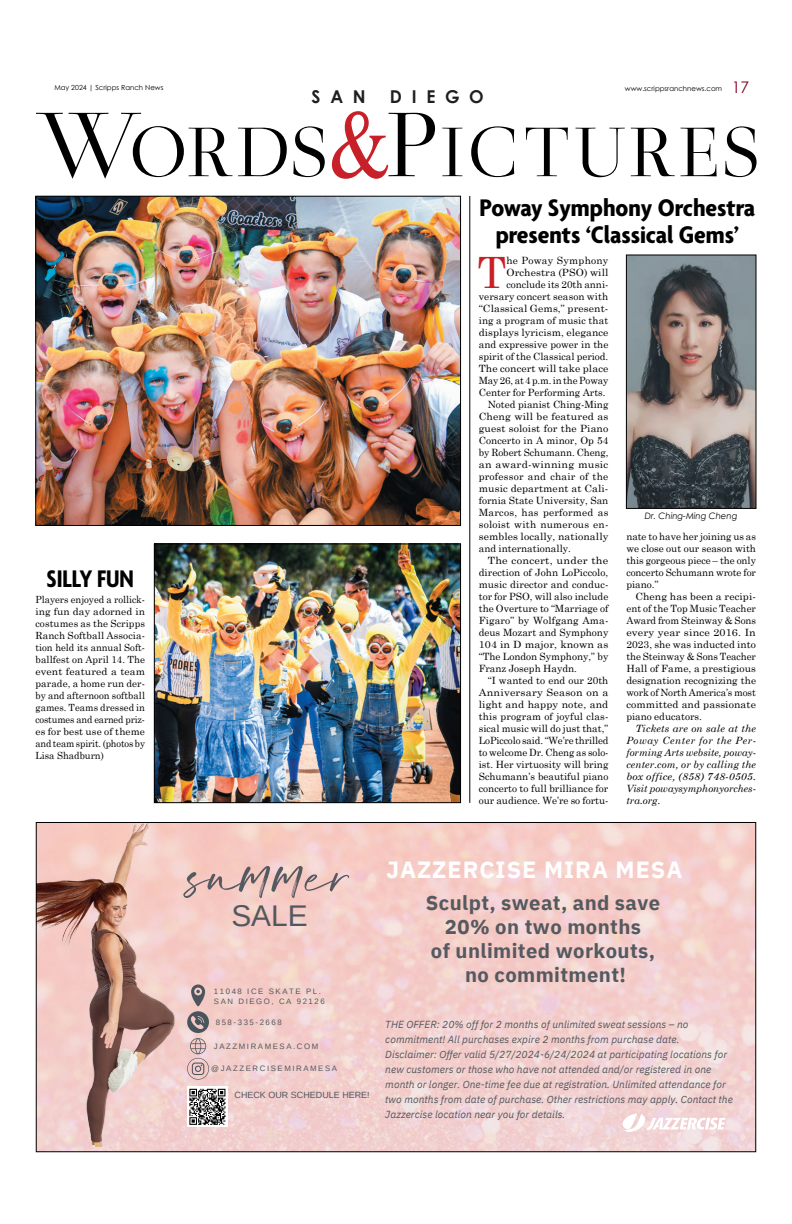
<style>
.page{position:relative;width:792px;height:1224px;background:#fff}
.page>*{position:absolute;margin:0;border:0;box-sizing:border-box;transform-origin:0 0}
.t1{font:101.9px "Houstiny Demo";color:#555961}
.t2{font:74.7px "Medio";letter-spacing:.075em;color:#000}
.First_Paragraph{font:43.2px "Century Schoolbook";color:#c82028}
.t3{font:29.9px "Arimo";color:#53585f}
.t4{font:700 condensed 26px "Agenda";color:#000;scale:1.09 1}
.t5{font:700 condensed 26px "Agenda";color:#000;scale:.96 1}
.t6{font:700 23.4px "IBM Plex Sans";letter-spacing:.045em;color:#fff}
.t7{font:700 20.2px/24px "IBM Plex Sans";letter-spacing:.02em;color:#555960;text-align:center}
.t8{font:700 17.7px "Century Gothic";color:#211e1e}
.t9{font:16px "Century Gothic";color:#840128}
.t10{font:italic 10.3px/15px "IBM Plex Sans";letter-spacing:.005em;color:#53585f}
.Main_copy{font:10px/12px "Century Schoolbook";color:#000;text-align:justify}
.First_Paragraph-2{font:10px/12px "Century Schoolbook";letter-spacing:.01em;color:#000;text-align:right}
.Main_copy-2{font:10px/12px "Century Schoolbook";color:#000;text-align:justify;scale:1.05 1}
.Main_copy-3{font:10px/12px "Century Schoolbook";color:#000;text-align:justify;scale:1.1 1}
.Main_copy-4{font:italic 10px/12px "Century Schoolbook";color:#000;text-align:justify}
.t11{font:9.9px/12px "Century Schoolbook";color:#000;text-align:justify;scale:.96 1}
.t12{font:9px "Arimo";color:#53585f}
.t13{font:italic 8.8px "Century Gothic";color:#000;scale:.96 1}
.t14{font:7.8px/10.4px "Arimo";letter-spacing:.2em;color:#555860}
.t15{font:7px "Century Gothic";color:#000}
.s1{font-size:97.7px}
.s2{font-family:"Times New Roman";font-size:97.7px;color:#c82029}
</style>
<div class="page">
<img style="left:38px;top:824px;width:716px;height:326px">
<svg style="left:622px;top:1114px;width:105px;height:18px"></svg>
<img style="left:38px;top:824px;width:220px;height:323px">
<img style="left:38px;top:198px;width:421px;height:326px">
<div style="left:36px;top:196px;width:425px;height:330px;border:1px solid #000"></div>
<img style="left:156px;top:546px;width:303px;height:255px">
<div style="left:154px;top:544px;width:307px;height:259px;border:1px solid #000"></div>
<hr style="left:470px;top:196px;width:1px;height:607px;background:#000">
<img style="left:628px;top:257px;width:126px;height:250px">
<div style="left:626px;top:255px;width:130px;height:254px;border:1px solid #000"></div>
<p class="t15" style="left:54px;top:83px;width:111px">May 2024 | Scripps Ranch News</p>
<p class="t15" style="left:625px;top:83px;width:99px">www.scrippsranchnews.com</p>
<p class="t9" style="left:732px;top:76px;width:19px">17</p>
<p class="t8" style="left:312px;top:83px;width:56px">S A N</p>
<p class="t8" style="left:390px;top:83px;width:95px">D I E G O</p>
<p class="t2" style="left:37px;top:122px;width:726px"><span class="s1">W</span>ORDS<span class="s2">&amp;</span><span class="s1">P</span>ICTURES</p>
<p class="t5" style="left:47px;top:565px;width:92px">SILLY FUN</p>
<p class="t11" style="left:36px;top:594px;width:116px">Players enjoyed a rollick&shy;ing fun day adorned in costumes as the Scripps Ranch Softball Associa&shy;tion held its annual Soft&shy;ballfest on April 14. The event featured a team parade, a home run der&shy;by and afternoon softball games. Teams dressed in costumes and earned priz&shy;es for best use of theme and team spirit. (photos by Lisa Shadburn)</p>
<p class="t4" style="left:480px;top:194px;width:254px">Poway Symphony Orchestra</p>
<p class="t4" style="left:496px;top:221px;width:225px">presents ‘Classical Gems’</p>
<p class="First_Paragraph" style="left:478px;top:245px;width:30px">T</p>
<p class="First_Paragraph-2" style="left:479px;top:254px;width:131px">he Poway Symphony<br>Orchestra (PSO) will conclude its 20th anni&shy;versary concert season with “Classical Gems,” present&shy;ing a program of music that displays lyricism, elegance and expressive power in the spirit of the Classical period.<br>The concert will take place<br>May 26, at 4 p.m. in the Poway<br>Center for Performing Arts.</p>
<p class="Main_copy" style="left:479px;top:398px;width:131px;text-indent:9px">Noted pianist Ching-Ming Cheng will be featured as guest soloist for the Piano Concerto in A minor, Op 54 by Robert Schumann. Cheng, an award-winning music professor and chair of the music department at Cali&shy;fornia State University, San Marcos, has performed as soloist with numerous en&shy;sembles locally, nationally and internationally.</p>
<p class="Main_copy-3" style="left:479px;top:554px;width:119px;text-indent:9px">The concert, under the direction of John LoPiccolo, music director and conduc&shy;tor for PSO, will also include the Overture to “Marriage of Figaro” by Wolfgang Ama&shy;deus Mozart and Symphony 104 in D major, known as “The London Symphony,” by Franz Joseph Haydn.</p>
<p class="Main_copy" style="left:479px;top:674px;width:131px;text-indent:9px">“I wanted to end our 20th Anniversary Season on a light and happy note, and this program of joyful clas&shy;sical music will do just that,” LoPiccolo said. “We’re thrilled to welcome Dr. Cheng as solo&shy;ist. Her virtuosity will bring Schumann’s beautiful piano concerto to full brilliance for our audience. We’re so fortu-</p>
<p class="t13" style="left:645px;top:510px;width:98px">Dr. Ching-Ming Cheng</p>
<p class="Main_copy" style="left:626px;top:530px;width:131px">nate to have her joining us as we close out our season with this gorgeous piece – the only concerto Schumann wrote for piano.”</p>
<p class="Main_copy-2" style="left:626px;top:590px;width:125px;text-indent:9px">Cheng has been a recipi&shy;ent of the Top Music Teacher Award from Steinway &amp; Sons every year since 2016. In 2023, she was inducted into the Steinway &amp; Sons Teacher Hall of Fame, a prestigious designation recognizing the work of North America’s most committed and passionate piano educators.</p>
<p class="Main_copy-4" style="left:626px;top:722px;width:131px;text-indent:9px">Tickets are on sale at the Poway Center for the Per&shy;forming Arts website, poway&shy;center.com, or by calling the box office, (858) 748-0505.<br>Visit powaysymphonyorches&shy;tra.org.</p>
<p class="t6" style="left:386px;top:851px;width:298px">JAZZERCISE MIRA MESA</p>
<p class="t1" style="left:186px;top:822px;width:168px">summer</p>
<p class="t3" style="left:231px;top:897px;width:78px">SALE</p>
<p class="t7" style="left:426px;top:889px;width:236px">Sculpt, sweat, and save<br>20% on two months<br>of unlimited workouts, no commitment!</p>
<p class="t14" style="left:214px;top:986px;width:112px">11048 ICE SKATE PL.<br>SAN DIEGO, CA 92126</p>
<p class="t14" style="left:216px;top:1017px;width:68px">858-335-2668</p>
<p class="t14" style="left:214px;top:1041px;width:106px">JAZZMIRAMESA.COM</p>
<p class="t14" style="left:211px;top:1064px;width:127px">@JAZZERCISEMIRAMESA</p>
<p class="t12" style="left:235px;top:1089px;width:137px">CHECK OUR SCHEDULE HERE!</p>
<p class="t10" style="left:385px;top:1016px;width:349px">THE OFFER: 20% off for 2 months of unlimited sweat sessions – no commitment! All purchases expire 2 months from purchase date.<br>Disclaimer: Offer valid 5/27/2024-6/24/2024 at participating locations for new customers or those who have not attended and/or registered in one month or longer. One-time fee due at registration. Unlimited attendance for two months from date of purchase. Other restrictions may apply. Contact the Jazzercise location near you for details.</p>
</div>
